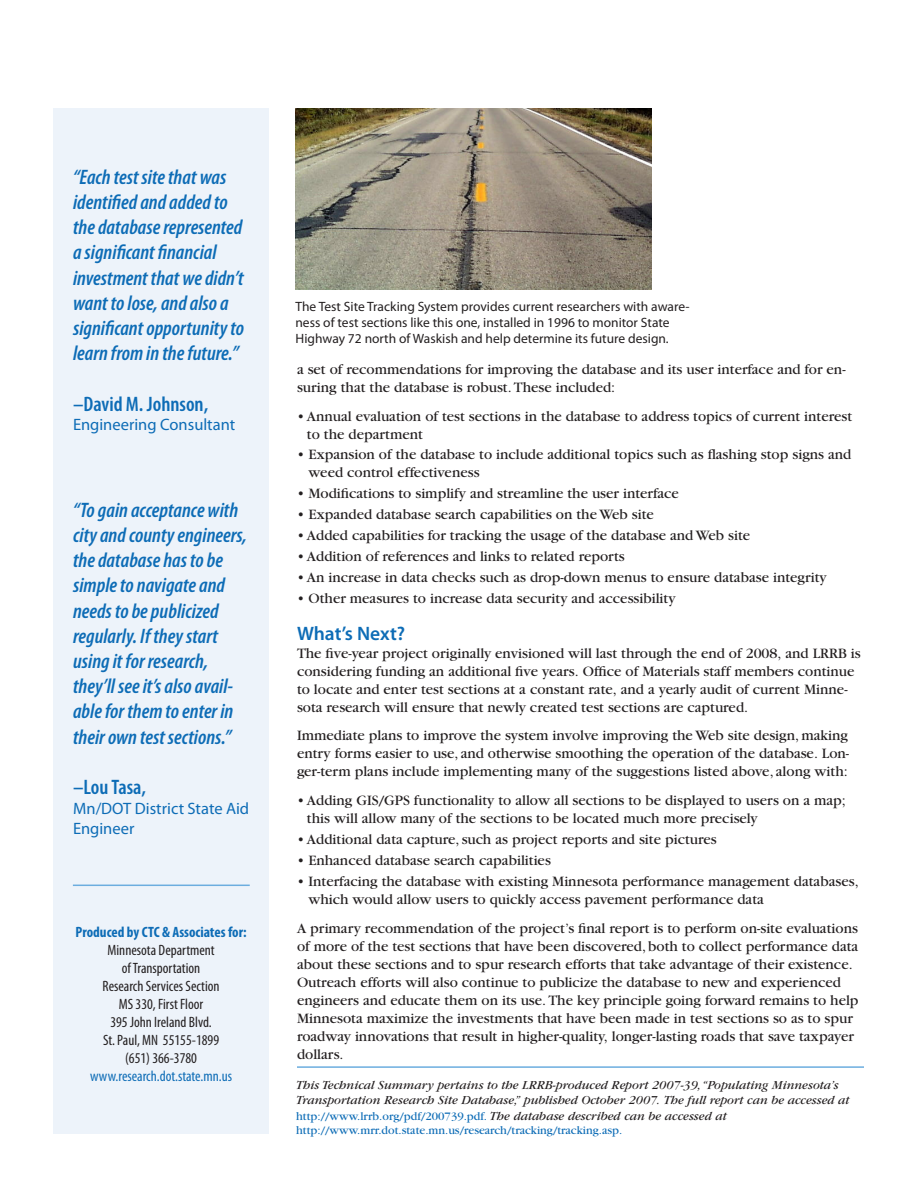
<style>
.page{position:relative;width:918px;height:1188px;background:#fff}
.page>*{position:absolute;margin:0;border:0;box-sizing:border-box;transform-origin:0 0}
.Quote_Blue_Ital{font:italic 600 condensed 21px/25.2px "Myriad Pro";color:#0d6cb6}
.Quote_Name_Credit{font:600 condensed 21px "Myriad Pro";color:#0d6cb6}
.Subhead{font:600 19.5px "Myriad Pro";letter-spacing:-.005em;color:#0d6cb6}
.Quote_Credit_Title{font:16.5px/19.8px "Myriad Pro";color:#0d6cb6}
.Body_Copy{font:15px/18px "Garamond";color:#231f20}
.Sidebar_contact_name{font:condensed 15px/18px "Myriad Pro";color:#231f20;text-align:center}
.Sidebar_contact_name-2{font:condensed 15px/18px "Myriad Pro";color:#0d6cb6;text-align:center}
.SideBar_Subhead__blu{font:700 condensed 15px "Myriad Pro";color:#0d6cb6}
.Caption_Left_Justifi{font:13.5px/16.2px "Myriad Pro";color:#231f20}
.t1{font:italic 12.75px/15.3px "Garamond";color:#231f20}
.t2{font:12px/14.4px "Garamond";color:#0d6cb6}
.s1{color:#231f20}
.s2{font-style:italic;font-size:12.75px;color:#231f20}
</style>
<div class="page">
<div style="left:53px;top:108px;width:216px;height:1026px;background:#edf3fa"></div>
<hr style="left:297px;top:1066px;width:567px;height:2px;background:#6caddf">
<img style="left:296px;top:108px;width:356px;height:182px">
<hr style="left:73px;top:885px;width:177px;height:1px;background:#6caddf">
<p class="Quote_Blue_Ital" style="left:73px;top:164px;width:172px">“Each test site that was identified and added to the database represented a significant financial investment that we didn’t want to lose, and also a significant opportunity to learn from in the future.”</p>
<p class="Quote_Name_Credit" style="left:73px;top:391px;width:137px">–David M. Johnson,</p>
<p class="Quote_Credit_Title" style="left:73px;top:415px;width:164px">Engineering Consultant</p>
<p class="Quote_Blue_Ital" style="left:73px;top:497px;width:175px">“To gain acceptance with city and county engineers, the database has to be simple to navigate and needs to be publicized regularly. If they start using it for research, they’ll see it’s also avail&shy;able for them to enter in their own test sections.”</p>
<p class="Quote_Name_Credit" style="left:73px;top:774px;width:74px">–Lou Tasa,</p>
<p class="Quote_Credit_Title" style="left:73px;top:798px;width:178px">Mn/DOT District State Aid<br>Engineer</p>
<p class="SideBar_Subhead__blu" style="left:76px;top:923px;width:173px">Produced by CTC &amp; Associates for:</p>
<p class="Sidebar_contact_name" style="left:103px;top:941px;width:119px">Minnesota Department of Transportation<br>Research Services Section<br>MS 330, First Floor<br>395 John Ireland Blvd.<br>St. Paul, MN 55155-1899</p>
<p class="Sidebar_contact_name-2" style="left:90px;top:1049px;width:143px"><span class="s1">(651) 366-3780 </span>www.research.dot.state.mn.us</p>
<p class="Caption_Left_Justifi" style="left:296px;top:298px;width:396px">The Test Site Tracking System provides current researchers with aware&shy;ness of test sections like this one, installed in 1996 to monitor State<br>Highway 72 north of Waskish and help determine its future design.</p>
<p class="Body_Copy" style="left:297px;top:360px;width:550px">a set of recommendations for improving the database and its user interface and for en&shy;suring that the database is robust. These included:</p>
<p class="Body_Copy" style="left:307px;top:407px;width:547px;text-indent:-10px">• Annual evaluation of test sections in the database to address topics of current interest to the department</p>
<p class="Body_Copy" style="left:308px;top:446px;width:544px;text-indent:-11px">• Expansion of the database to include additional topics such as flashing stop signs and weed control effectiveness</p>
<p class="Body_Copy" style="left:297px;top:485px;width:383px">• Modifications to simplify and streamline the user interface</p>
<p class="Body_Copy" style="left:297px;top:506px;width:358px">• Expanded database search capabilities on the Web site</p>
<p class="Body_Copy" style="left:297px;top:527px;width:455px">• Added capabilities for tracking the usage of the database and Web site</p>
<p class="Body_Copy" style="left:297px;top:548px;width:329px">• Addition of references and links to related reports</p>
<p class="Body_Copy" style="left:297px;top:569px;width:531px">• An increase in data checks such as drop-down menus to ensure database integrity</p>
<p class="Body_Copy" style="left:297px;top:590px;width:380px">• Other measures to increase data security and accessibility</p>
<p class="Subhead" style="left:297px;top:621px;width:110px">What’s Next?</p>
<p class="Body_Copy" style="left:297px;top:644px;width:565px">The five-year project originally envisioned will last through the end of 2008, and LRRB is considering funding an additional five years. Office of Materials staff members continue to locate and enter test sections at a constant rate, and a yearly audit of current Minne&shy;sota research will ensure that newly created test sections are captured.</p>
<p class="Body_Copy" style="left:297px;top:727px;width:554px;text-align:justify">Immediate plans to improve the system involve improving the Web site design, making entry forms easier to use, and otherwise smoothing the operation of the database. Lon&shy;ger-term plans include implementing many of the suggestions listed above, along with:</p>
<p class="Body_Copy" style="left:307px;top:792px;width:540px;text-indent:-10px">• Adding GIS/GPS functionality to allow all sections to be displayed to users on a map; this will allow many of the sections to be located much more precisely</p>
<p class="Body_Copy" style="left:297px;top:831px;width:421px">• Additional data capture, such as project reports and site pictures</p>
<p class="Body_Copy" style="left:297px;top:852px;width:255px">• Enhanced database search capabilities</p>
<p class="Body_Copy" style="left:308px;top:873px;width:552px;text-indent:-11px">• Interfacing the database with existing Minnesota performance management databases, which would allow users to quickly access pavement performance data</p>
<p class="Body_Copy" style="left:297px;top:919px;width:563px">A primary recommendation of the project’s final report is to perform on-site evaluations of more of the test sections that have been discovered, both to collect performance data about these sections and to spur research efforts that take advantage of their existence.<br>Outreach efforts will also continue to publicize the database to new and experienced engineers and educate them on its use. The key principle going forward remains to help Minnesota maximize the investments that have been made in test sections so as to spur roadway innovations that result in higher-quality, longer-lasting roads that save taxpayer dollars.</p>
<p class="t1" style="left:296px;top:1078px;width:555px">This Technical Summary pertains to the LRRB-produced Report 2007-39, “Populating Minnesota’s<br>Transportation Research Site Database,” published October 2007. The full report can be accessed at</p>
<p class="t2" style="left:296px;top:1109px;width:432px">http://www.lrrb.org/pdf/200739.pdf. <span class="s2">The database described can be accessed at </span>http://www.mrr.dot.state.mn.us/research/tracking/tracking.asp.</p>
</div>
